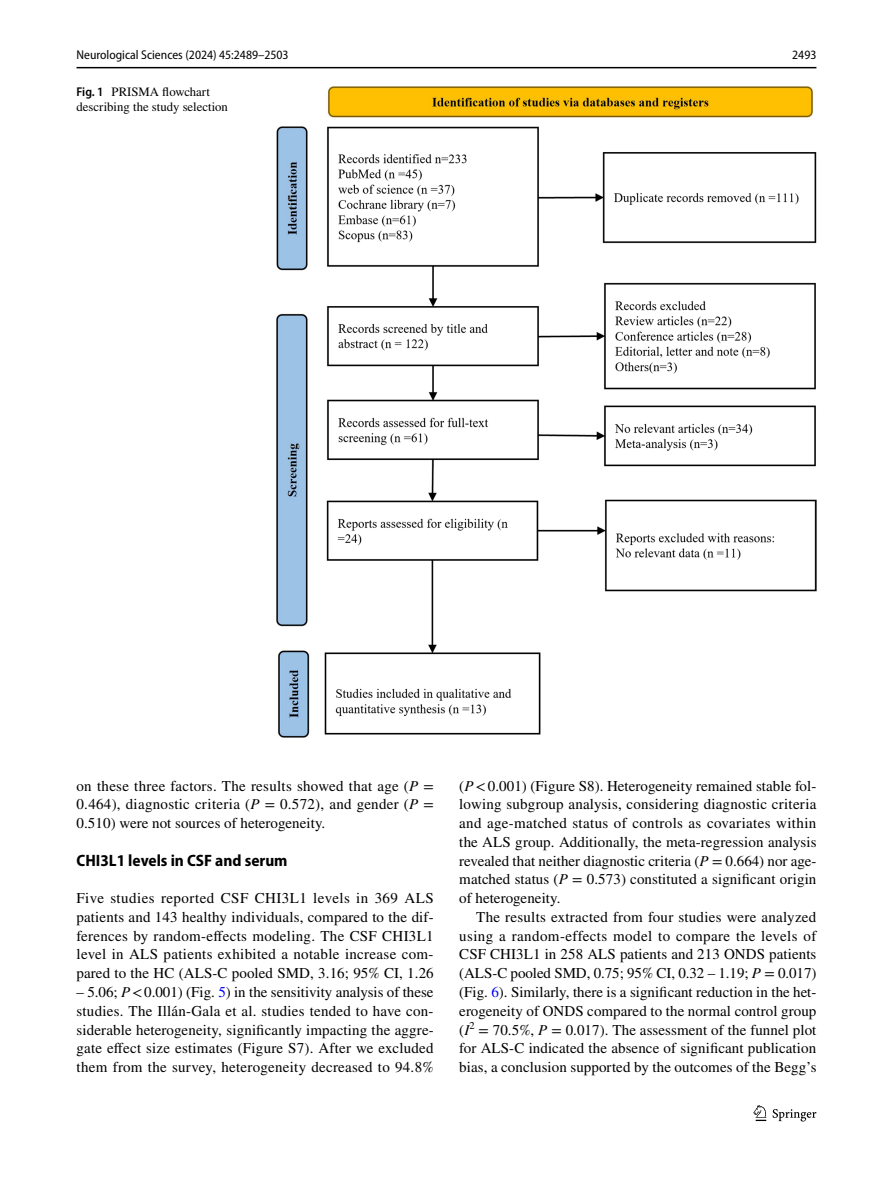
<style>
.page{position:relative;width:893px;height:1187px;background:#fff}
.page>*{position:absolute;margin:0;border:0;box-sizing:border-box;transform-origin:0 0}
.t1{font:700 semi-condensed 16.5px "Myriad Pro";color:#000}
.t2{font:15px/18.8px "STIX";letter-spacing:.005em;color:#000;text-align:justify}
.t3{font:12.75px/15px "STIX";color:#000}
.t4{font:semi-condensed 12.75px "Myriad Pro";color:#000}
.s1{font-family:"Myriad Pro";font-weight:600;font-stretch:semi-condensed}
.s2{font-style:italic}
.s3{color:#00f}
</style>
<div class="page">
<hr style="left:77px;top:67px;width:739px;height:1px;background:#000">
<svg style="left:753px;top:1105px;width:13px;height:15px"></svg>
<svg style="left:773px;top:1109px;width:43px;height:12px"></svg>
<img style="left:276px;top:87px;width:540px;height:650px">
<p class="t4" style="left:77px;top:48px;width:214px">Neurological Sciences (2024) 45:2489–2503</p>
<p class="t4" style="left:792px;top:48px;width:26px">2493</p>
<p class="t3" style="left:77px;top:85px;width:153px"><span class="s1">Fig. 1</span> PRISMA flowchart describing the study selection</p>
<p class="t2" style="left:77px;top:777px;width:359px">on these three factors. The results showed that age (<span class="s2">P</span> = 0.464), diagnostic criteria (<span class="s2">P</span> = 0.572), and gender (<span class="s2">P</span> = 0.510) were not sources of heterogeneity.</p>
<p class="t1" style="left:77px;top:850px;width:213px">CHI3L1 levels in CSF and serum</p>
<p class="t2" style="left:77px;top:889px;width:359px">Five studies reported CSF CHI3L1 levels in 369 ALS patients and 143 healthy individuals, compared to the dif&shy;ferences by random-effects modeling. The CSF CHI3L1 level in ALS patients exhibited a notable increase com&shy;pared to the HC (ALS-C pooled SMD, 3.16; 95% CI, 1.26</p>
<p class="t2" style="left:77px;top:983px;width:359px">– 5.06; <span class="s2">P</span>&lt;0.001) (Fig. <span class="s3">5</span>) in the sensitivity analysis of these studies. The Illán-Gala et al. studies tended to have con&shy;siderable heterogeneity, significantly impacting the aggre&shy;gate effect size estimates (Figure S7). After we excluded them from the survey, heterogeneity decreased to 94.8%</p>
<p class="t2" style="left:459px;top:777px;width:359px">(<span class="s2">P</span>&lt;0.001) (Figure S8). Heterogeneity remained stable fol&shy;lowing subgroup analysis, considering diagnostic criteria and age-matched status of controls as covariates within the ALS group. Additionally, the meta-regression analysis revealed that neither diagnostic criteria (<span class="s2">P</span> = 0.664) nor age&shy;matched status (<span class="s2">P</span> = 0.573) constituted a significant origin of heterogeneity.</p>
<p class="t2" style="left:459px;top:908px;width:359px;text-indent:17px">The results extracted from four studies were analyzed using a random-effects model to compare the levels of CSF CHI3L1 in 258 ALS patients and 213 ONDS patients (ALS-C pooled SMD, 0.75; 95% CI, 0.32 – 1.19; <span class="s2">P</span> = 0.017) (Fig. <span class="s3">6</span>). Similarly, there is a significant reduction in the het&shy;erogeneity of ONDS compared to the normal control group (<span class="s2">I</span><sup>2</sup> = 70.5%, <span class="s2">P</span> = 0.017). The assessment of the funnel plot for ALS-C indicated the absence of significant publication bias, a conclusion supported by the outcomes of the Begg’s</p>
</div>
